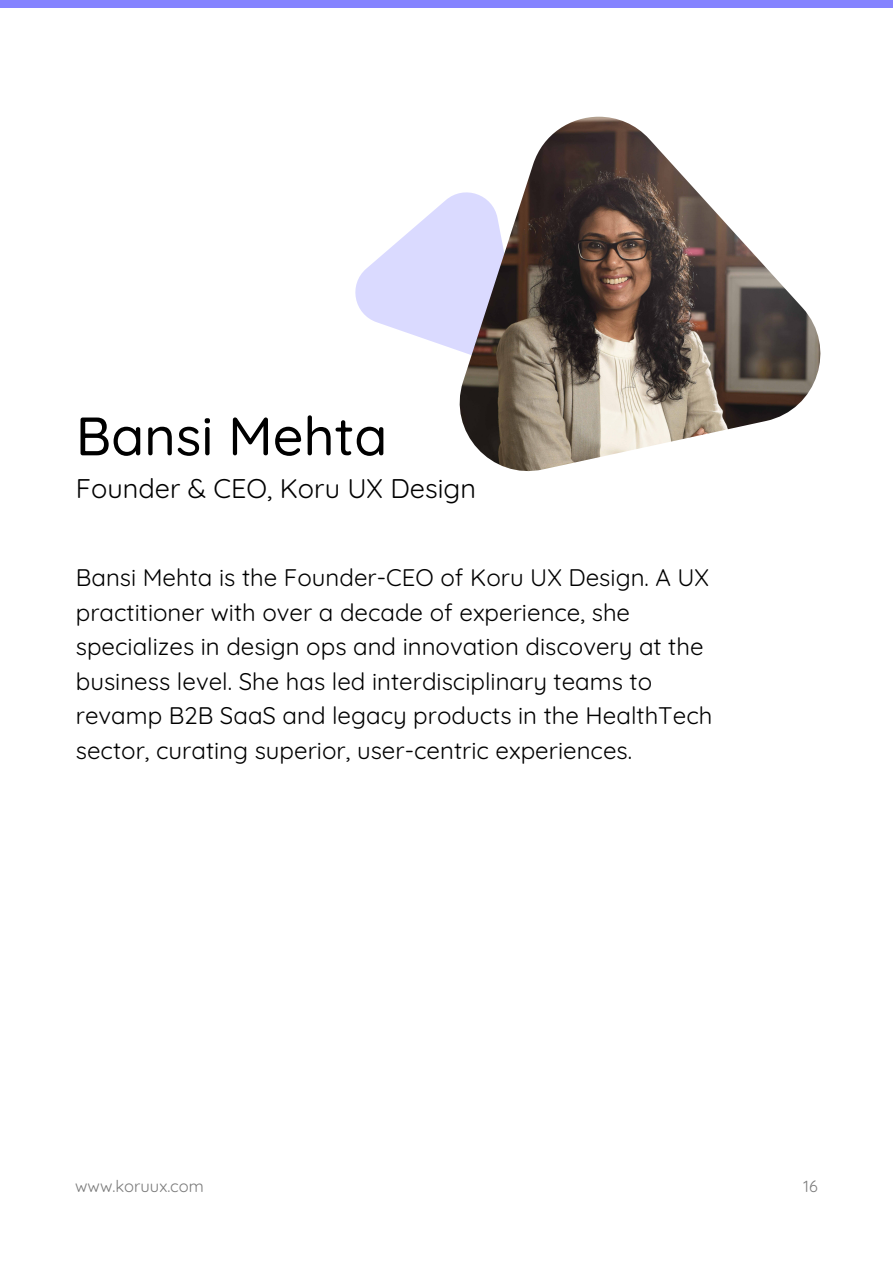
<style>
.page{position:relative;width:893px;height:1263px;background:#fff}
.page>*{position:absolute;margin:0;border:0;box-sizing:border-box;transform-origin:0 0}
.t1{font:300 54px "Quicksand";color:#000}
.t2{font:300 27px "Quicksand";color:#000}
.t3{font:300 24px/34.5px "Quicksand";color:#000}
.t4{font:300 16.5px "Quicksand";color:#7c7c7c}
.t5{font:300 16.05px "Quicksand";color:#7c7c7c}
</style>
<div class="page">
<svg style="left:355px;top:199px;width:92px;height:148px"></svg>
<div style="left:0;top:0;width:893px;height:8px;background:#8583ff"></div>
<img style="left:447px;top:117px;width:374px;height:355px">
<h1 class="t1" style="left:76px;top:394px;width:313px">Bansi Mehta</h1>
<p class="t2" style="left:76px;top:468px;width:402px">Founder &amp; CEO, Koru UX Design</p>
<p class="t3" style="left:76px;top:558px;width:638px">Bansi Mehta is the Founder-CEO of Koru UX Design. A UX practitioner with over a decade of experience, she specializes in design ops and innovation discovery at the business level. She has led interdisciplinary teams to revamp B2B SaaS and legacy products in the HealthTech sector, curating superior, user-centric experiences.</p>
<p class="t4" style="left:75px;top:1173px;width:130px">www.koruux.com</p>
<p class="t5" style="left:803px;top:1174px;width:16px">16</p>
</div>
